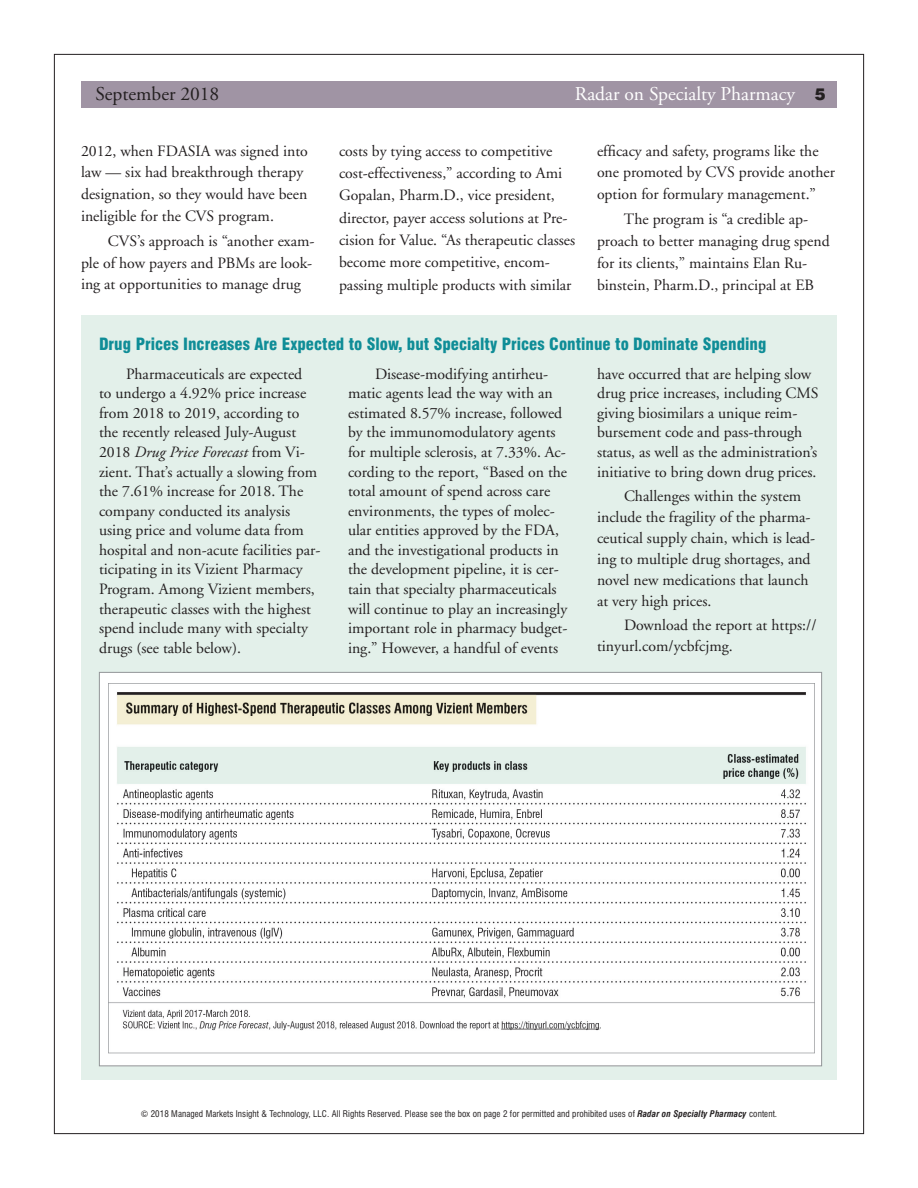
<style>
.page{position:relative;width:918px;height:1188px;background:#fff}
.page>*{position:absolute;margin:0;border:0;box-sizing:border-box;transform-origin:0 0}
.t1{font:19.5px "Adobe Garamond";color:#fff}
.t2{font:19.5px "Adobe Garamond";color:#231f20}
.t3{font:900 condensed 16.5px "Swiss 721 BT";color:#0f8d97}
.t4{font:15.75px/19.6px "Adobe Garamond";color:#231f20}
.t5{font:condensed 9px "Swiss 721 BT";letter-spacing:.01em;color:#231f20}
.s1{font-family:"Swiss 721 BT";font-weight:900;font-size:16.5px;color:#231f20}
.s2{font-style:italic}
.s3{font-weight:700;font-style:italic}
</style>
<div class="page">
<div style="left:81px;top:81px;width:756px;height:27px;background:#a094a4"></div>
<div style="left:81px;top:315px;width:756px;height:765px;background:#e3f0ea"></div>
<div style="left:99px;top:672px;width:723px;height:394px;background:#fff;border:1px solid #939598"></div>
<img style="left:109px;top:683px;width:706px;height:371px">
<p class="t2" style="left:96px;top:84px;width:125px">September 2018</p>
<p class="t1" style="left:575px;top:84px;width:252px">Radar on Specialty Pharmacy <span class="s1">5</span></p>
<p class="t4" style="left:81px;top:140px;width:228px;line-height:21.9px">2012, when FDASIA was signed into law — six had breakthrough therapy designation, so they would have been ineligible for the CVS program.</p>
<p class="t4" style="left:81px;top:230px;width:235px;line-height:21.9px;text-indent:27px">CVS’s approach is “another exam&shy;ple of how payers and PBMs are look&shy;ing at opportunities to manage drug</p>
<p class="t4" style="left:339px;top:140px;width:238px;line-height:22.4px">costs by tying access to competitive cost-effectiveness,” according to Ami Gopalan, Pharm.D., vice president, director, payer access solutions at Pre&shy;cision for Value. “As therapeutic classes become more competitive, encom&shy;passing multiple products with similar</p>
<p class="t4" style="left:597px;top:140px;width:240px;line-height:21.9px">efficacy and safety, programs like the one promoted by CVS provide another option for formulary management.”</p>
<p class="t4" style="left:597px;top:208px;width:234px;line-height:21.9px;text-indent:27px">The program is “a credible ap&shy;proach to better managing drug spend for its clients,” maintains Elan Ru&shy;binstein, Pharm.D., principal at EB</p>
<p class="t3" style="left:99px;top:334px;width:669px">Drug Prices Increases Are Expected to Slow, but Specialty Prices Continue to Dominate Spending</p>
<p class="t4" style="left:99px;top:364px;width:223px;text-indent:27px">Pharmaceuticals are expected<br>to undergo a 4.92% price increase from 2018 to 2019, according to the recently released July-August 2018 <span class="s2">Drug Price Forecast</span> from Vi&shy;zient. That’s actually a slowing from the 7.61% increase for 2018. The company conducted its analysis using price and volume data from hospital and non-acute facilities par&shy;ticipating in its Vizient Pharmacy Program. Among Vizient members, therapeutic classes with the highest spend include many with specialty drugs (see table below).</p>
<p class="t4" style="left:348px;top:364px;width:221px;text-indent:27px">Disease-modifying antirheu&shy;matic agents lead the way with an estimated 8.57% increase, followed by the immunomodulatory agents for multiple sclerosis, at 7.33%. Ac&shy;cording to the report, “Based on the total amount of spend across care environments, the types of molec&shy;ular entities approved by the FDA, and the investigational products in the development pipeline, it is cer&shy;tain that specialty pharmaceuticals will continue to play an increasingly important role in pharmacy budget&shy;ing.” However, a handful of events</p>
<p class="t4" style="left:597px;top:364px;width:223px">have occurred that are helping slow drug price increases, including CMS giving biosimilars a unique reim&shy;bursement code and pass-through status, as well as the administration’s initiative to bring down drug prices.</p>
<p class="t4" style="left:597px;top:486px;width:220px;line-height:21px;text-indent:27px">Challenges within the system include the fragility of the pharma&shy;ceutical supply chain, which is lead&shy;ing to multiple drug shortages, and novel new medications that launch at very high prices.</p>
<p class="t4" style="left:597px;top:615px;width:221px;line-height:21px;text-indent:27px">Download the report at https:// tinyurl.com/ycbfcjmg.</p>
<p class="t5" style="left:141px;top:1108px;width:638px">© 2018 Managed Markets Insight &amp; Technology, LLC. All Rights Reserved. Please see the box on page 2 for permitted and prohibited uses of <span class="s3">Radar on Specialty Pharmacy</span> content.</p>
</div>
